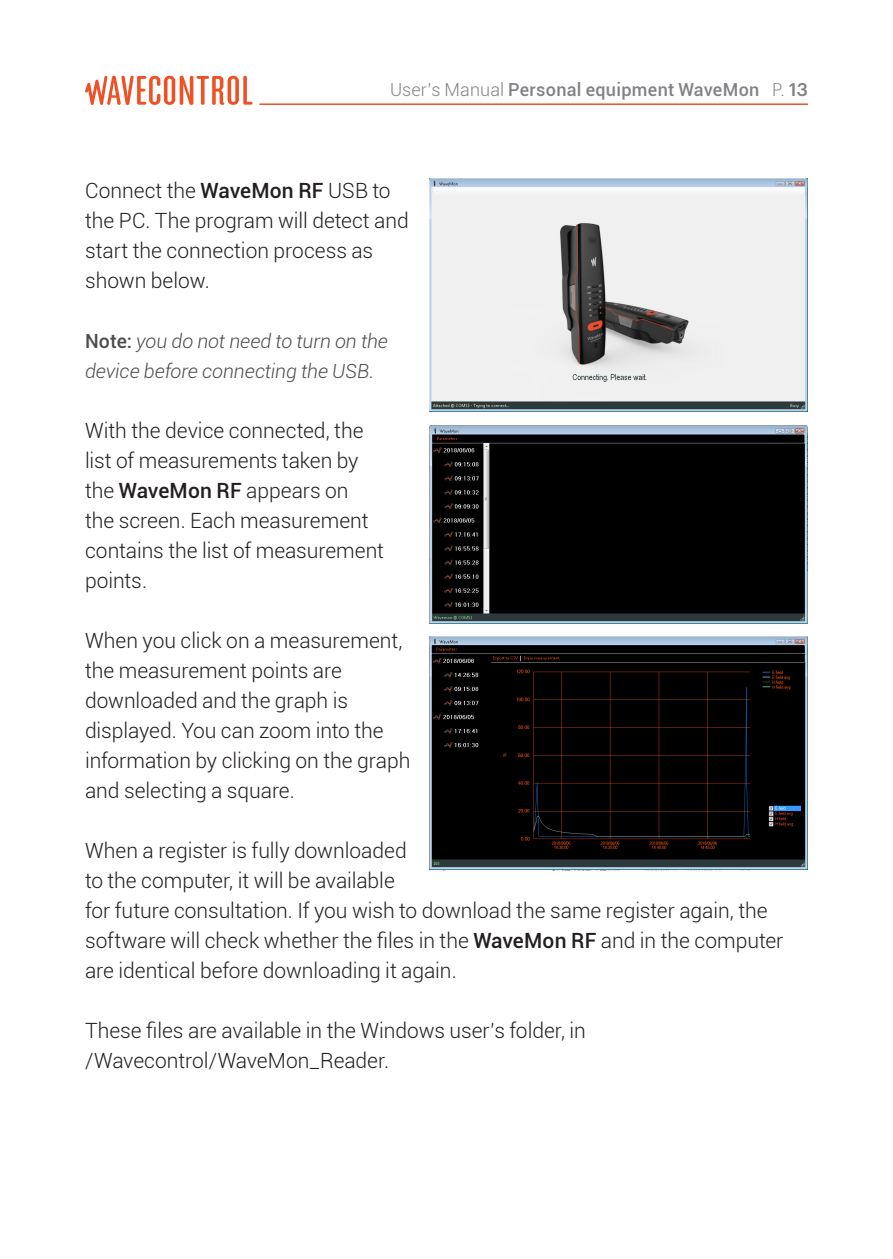
<style>
.page{position:relative;width:893px;height:1259px;background:#fff}
.page>*{position:absolute;margin:0;border:0;box-sizing:border-box;transform-origin:0 0}
.txt_2{font:300 21px/30px "Roboto";color:#231f20}
.text_s_espai{font:300 21px/30px "Roboto";letter-spacing:-.005em;color:#231f20}
.Nota{font:italic 300 19.5px/30px "Roboto";color:#4b4c4d}
.t1{font:500 18px "Roboto";letter-spacing:.015em;color:#808285}
.s1{font-weight:300}
.s2{font-family:"Graphik";font-weight:300}
.s3{font-family:"Graphik"}
.s4{font-weight:500}
.s5{font-weight:500;font-style:normal}
</style>
<div class="page">
<img style="left:429px;top:179px;width:379px;height:233px">
<img style="left:429px;top:636px;width:379px;height:234px">
<img style="left:429px;top:425px;width:379px;height:198px">
<hr style="left:259px;top:103px;width:549px;height:2px;background:#f05023">
<svg style="left:85px;top:76px;width:168px;height:29px"></svg>
<p class="t1" style="left:390px;top:77px;width:419px"><span class="s1">User’s Manual</span> Personal equipment WaveMon <span class="s2">P.</span> <span class="s3">13</span></p>
<p class="txt_2" style="left:85px;top:175px;width:325px">Connect the <span class="s4">WaveMon RF</span> USB to the PC. The program will detect and start the connection process as shown below.</p>
<p class="Nota" style="left:85px;top:325px;width:304px"><span class="s5">Note:</span> you do not need to turn on the device before connecting the USB.</p>
<p class="txt_2" style="left:85px;top:415px;width:300px">With the device connected, the list of measurements taken by the <span class="s4">WaveMon RF</span> appears on<br>the screen. Each measurement contains the list of measurement points.</p>
<p class="txt_2" style="left:85px;top:625px;width:327px">When you click on a measurement, the measurement points are downloaded and the graph is displayed. You can zoom into the information by clicking on the graph and selecting a square.</p>
<p class="txt_2" style="left:85px;top:835px;width:700px">When a register is fully downloaded<br>to the computer, it will be available<br>for future consultation. If you wish to download the same register again, the software will check whether the files in the <span class="s4">WaveMon RF</span> and in the computer are identical before downloading it again.</p>
<p class="text_s_espai" style="left:85px;top:1015px;width:502px">These files are available in the Windows user’s folder, in /Wavecontrol/WaveMon_Reader.</p>
</div>
